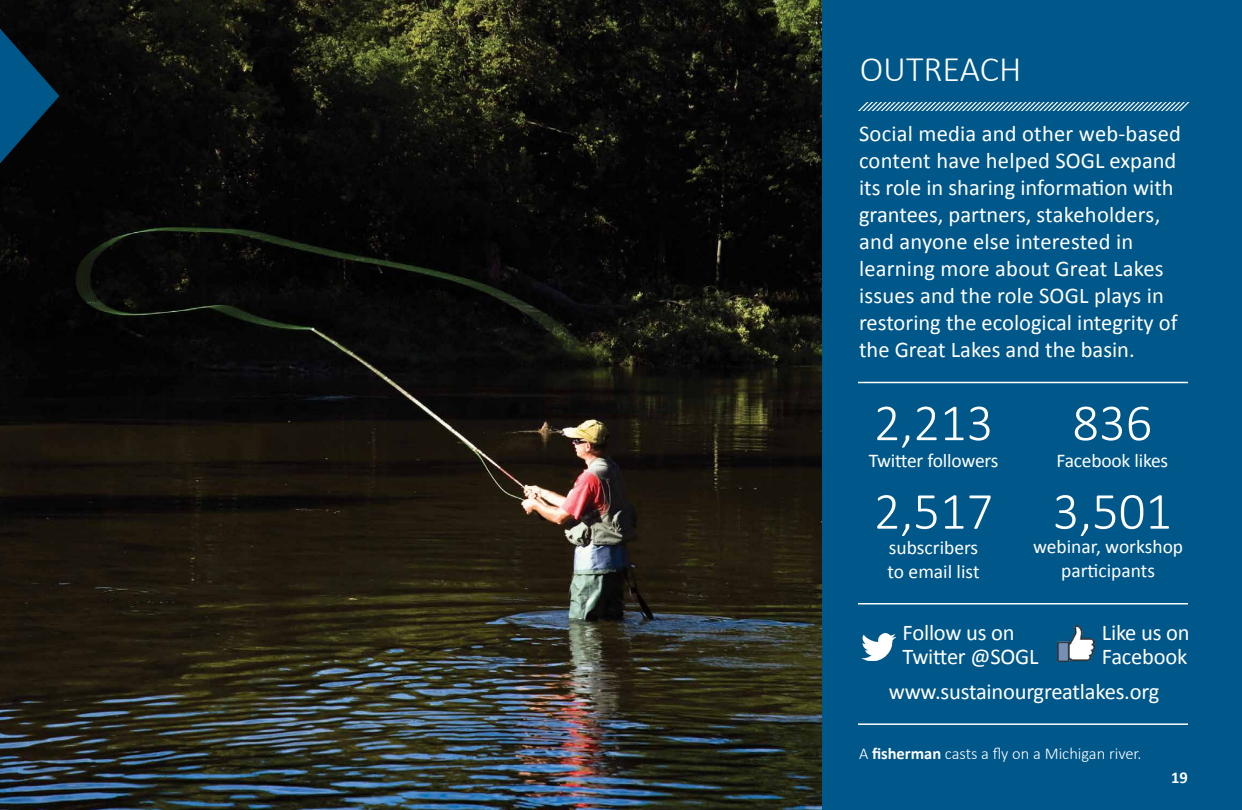
<style>
.page{position:relative;width:1242px;height:810px;background:#fff}
.page>*{position:absolute;margin:0;border:0;box-sizing:border-box;transform-origin:0 0}
.t1{font:300 52.5px "Calibri";color:#fff}
.t2{font:300 36px "Calibri";color:#fff}
.t3{font:22.5px/27px "Calibri";color:#fff}
.t4{font:19.5px/24px "Calibri";letter-spacing:-.005em;color:#fff}
.t5{font:300 16.5px "Calibri";color:#fff}
.t6{font:700 16.5px "Calibri";color:#fff}
.s1{font-weight:700}
</style>
<div class="page">
<div style="left:822px;top:0;width:420px;height:810px;background:#005789"></div>
<img style="left:0;top:0;width:822px;height:810px">
<img style="left:862px;top:634px;width:33px;height:27px">
<img style="left:1057px;top:626px;width:38px;height:36px">
<svg style="left:858px;top:102px;width:332px;height:9px"></svg>
<hr style="left:858px;top:382px;width:330px;height:1px;background:#fff">
<hr style="left:858px;top:603px;width:330px;height:1px;background:#fff">
<hr style="left:858px;top:723px;width:330px;height:2px;background:#fff">
<svg style="left:0;top:28px;width:59px;height:135px;background:#022e47"></svg>
<h2 class="t2" style="left:860px;top:47px;width:163px">Outreach</h2>
<p class="t3" style="left:859px;top:120px;width:323px">Social media and other web-based content have helped SOGL expand its role in sharing information with grantees, partners, stakeholders, and anyone else interested in learning more about Great Lakes issues and the role SOGL plays in restoring the ecological integrity of the Great Lakes and the basin.</p>
<h1 class="t1" style="left:874px;top:390px;width:121px">2,213</h1>
<p class="t4" style="left:869px;top:449px;width:131px">Twitter followers</p>
<h1 class="t1" style="left:874px;top:479px;width:121px">2,517</h1>
<p class="t4" style="left:888px;top:536px;width:93px">subscribers to email list</p>
<h1 class="t1" style="left:1072px;top:390px;width:81px">836</h1>
<p class="t4" style="left:1056px;top:449px;width:113px">Facebook likes</p>
<h1 class="t1" style="left:1053px;top:479px;width:121px">3,501</h1>
<p class="t4" style="left:1033px;top:535px;width:152px;text-align:center">webinar, workshop participants</p>
<p class="t3" style="left:903px;top:620px;width:137px;line-height:24px">Follow us on<br>Twitter @SOGL</p>
<p class="t3" style="left:1102px;top:620px;width:89px;line-height:24px">Like us on<br>Facebook</p>
<p class="t3" style="left:889px;top:678px;width:272px">www.sustainourgreatlakes.org</p>
<p class="t5" style="left:859px;top:743px;width:284px">A <span class="s1">fisherman</span> casts a fly on a Michigan river.</p>
<p class="t6" style="left:1171px;top:767px;width:18px">19</p>
</div>
